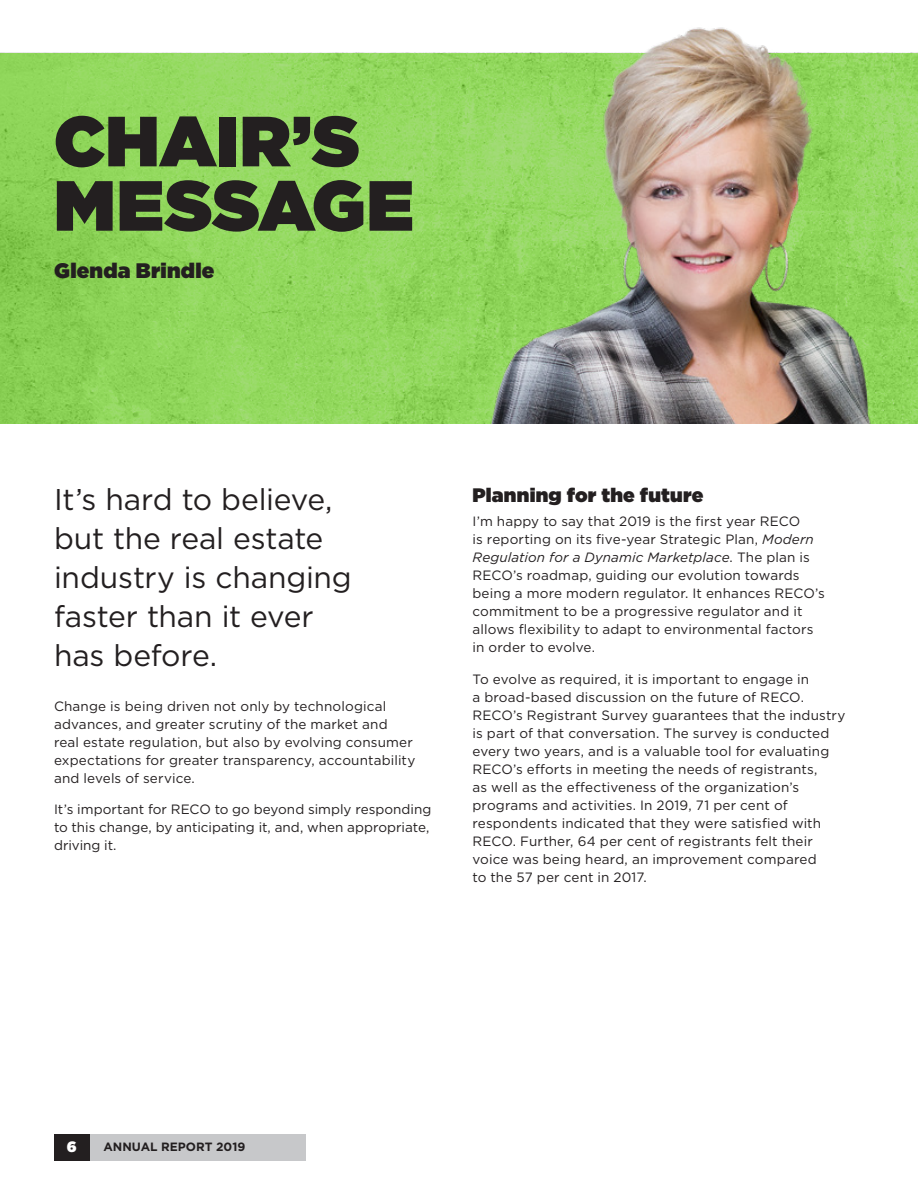
<style>
.page{position:relative;width:918px;height:1188px;background:#fff}
.page>*{position:absolute;margin:0;border:0;box-sizing:border-box;transform-origin:0 0}
.t1{font:900 70.8px/64.3px "Gotham";letter-spacing:.005em;color:#231f20}
.t2{font:30px/39px "Gotham";letter-spacing:-.005em;color:#231f20}
.t3{font:900 21px "Gotham";letter-spacing:.01em;color:#231f20}
.t4{font:900 19.5px "Gotham";letter-spacing:.01em;color:#231f20}
.t5{font:900 15px "Gotham";color:#fff}
.t6{font:13.5px/18px "Gotham";letter-spacing:.01em;color:#231f20}
.t7{font:700 12px "Gotham";color:#231f20}
.s1{font-style:italic}
</style>
<div class="page">
<div style="left:90px;top:1134px;width:216px;height:27px;background:#c7c8ca"></div>
<div style="left:54px;top:1134px;width:36px;height:27px;background:#231f20"></div>
<img style="left:0;top:53px;width:918px;height:370px">
<img style="left:459px;top:27px;width:433px;height:396px">
<h2 class="t1" style="left:54px;top:108px;width:361px">CHAIR’S<br>MESSAGE</h2>
<p class="t3" style="left:54px;top:256px;width:162px">Glenda Brindle</p>
<p class="t2" style="left:54px;top:479px;width:299px">It’s hard to believe, but the real estate industry is changing faster than it ever has before.</p>
<p class="t6" style="left:54px;top:697px;width:363px">Change is being driven not only by technological advances, and greater scrutiny of the market and real estate regulation, but also by evolving consumer expectations for greater transparency, accountability and levels of service.</p>
<p class="t6" style="left:54px;top:800px;width:379px">It’s important for RECO to go beyond simply responding to this change, by anticipating it, and, when appropriate, driving it.</p>
<h3 class="t4" style="left:472px;top:481px;width:232px">Planning for the future</h3>
<p class="t6" style="left:472px;top:512px;width:354px">I’m happy to say that 2019 is the first year RECO<br>is reporting on its five-year Strategic Plan, <span class="s1">Modern Regulation for a Dynamic Marketplace</span>. The plan is RECO’s roadmap, guiding our evolution towards being a more modern regulator. It enhances RECO’s commitment to be a progressive regulator and it allows flexibility to adapt to environmental factors in order to evolve.</p>
<p class="t6" style="left:472px;top:670px;width:375px">To evolve as required, it is important to engage in<br>a broad-based discussion on the future of RECO.<br>RECO’s Registrant Survey guarantees that the industry is part of that conversation. The survey is conducted every two years, and is a valuable tool for evaluating RECO’s efforts in meeting the needs of registrants,<br>as well as the effectiveness of the organization’s programs and activities. In 2019, 71 per cent of respondents indicated that they were satisfied with RECO. Further, 64 per cent of registrants felt their voice was being heard, an improvement compared<br>to the 57 per cent in 2017.</p>
<p class="t5" style="left:67px;top:1136px;width:11px">6</p>
<p class="t7" style="left:103px;top:1139px;width:143px">ANNUAL REPORT 2019</p>
</div>
